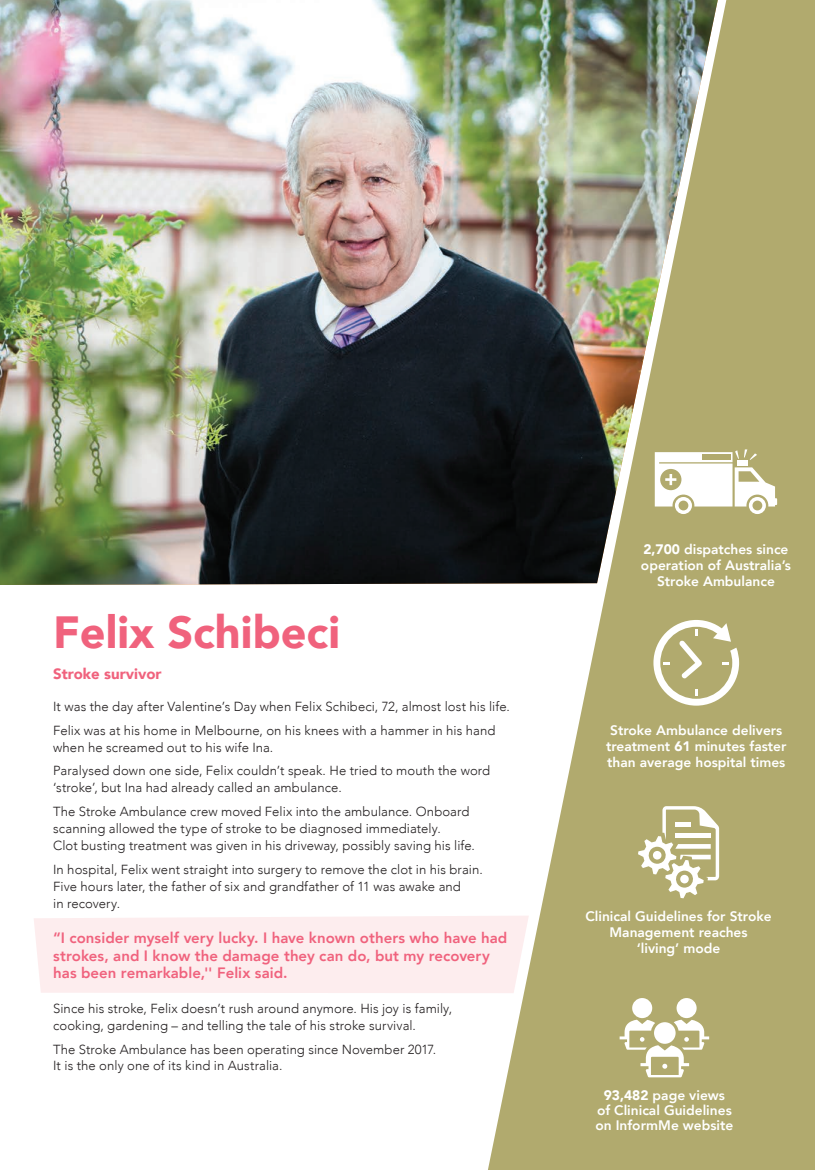
<style>
.page{position:relative;width:815px;height:1170px;background:#fff}
.page>*{position:absolute;margin:0;border:0;box-sizing:border-box;transform-origin:0 0}
.t1{font:900 45px "Avenir";color:#f0627d}
.t2{font:800 15px/17.5px "Avenir";letter-spacing:.005em;color:#f0627d}
.t3{font:900 15px "Avenir";color:#f0627d}
.t4{font:800 13.75px/16.2px "Avenir";color:#fff;text-align:center}
.t5{font:300 13.12px/16.9px "Avenir";letter-spacing:.005em;color:#231f20}
.s1{font-weight:900}
</style>
<div class="page">
<div style="left:34px;top:916px;width:454px;height:77px;background:#fdedee"></div>
<svg style="left:488px;top:0;width:327px;height:1169px;background:#bdb784"></svg>
<img style="left:0;top:0;width:718px;height:585px">
<svg style="left:655px;top:449px;width:122px;height:65px"></svg>
<div style="left:702px;top:454px;width:28px;height:6px;background:#b1aa6e"></div>
<svg style="left:653px;top:620px;width:86px;height:85px"></svg>
<svg style="left:638px;top:806px;width:81px;height:92px"></svg>
<div style="left:632px;top:997px;width:20px;height:21px;background:#fff;border-radius:50%"></div>
<div style="left:677px;top:997px;width:20px;height:21px;background:#fff;border-radius:50%"></div>
<svg style="left:620px;top:1019px;width:89px;height:58px"></svg>
<div style="left:654px;top:1022px;width:22px;height:21px;background:#fff;border-radius:50%"></div>
<h1 class="t1" style="left:53px;top:593px;width:288px">Felix Schibeci</h1>
<p class="t3" style="left:53px;top:660px;width:110px">Stroke survivor</p>
<p class="t5" style="left:53px;top:694px;width:458px;line-height:24px">It was the day after Valentine’s Day when Felix Schibeci, 72, almost lost his life.<br>Felix was at his home in Melbourne, on his knees with a hammer in his hand</p>
<p class="t5" style="left:53px;top:735px;width:439px;line-height:24px">when he screamed out to his wife Ina.<br>Paralysed down one side, Felix couldn’t speak. He tried to mouth the word</p>
<p class="t5" style="left:53px;top:775px;width:418px;line-height:24px">‘stroke’, but Ina had already called an ambulance.<br>The Stroke Ambulance crew moved Felix into the ambulance. Onboard</p>
<p class="t5" style="left:53px;top:820px;width:423px">scanning allowed the type of stroke to be diagnosed immediately.<br>Clot busting treatment was given in his driveway, possibly saving his life.</p>
<p class="t5" style="left:53px;top:861px;width:431px">In hospital, Felix went straight into surgery to remove the clot in his brain.<br>Five hours later, the father of six and grandfather of 11 was awake and<br>in recovery.</p>
<p class="t2" style="left:53px;top:929px;width:456px">“I consider myself very lucky. I have known others who have had strokes, and I know the damage they can do, but my recovery has been remarkable,'' Felix said.</p>
<p class="t5" style="left:53px;top:999px;width:400px">Since his stroke, Felix doesn’t rush around anymore. His joy is family, cooking, gardening – and telling the tale of his stroke survival.</p>
<p class="t5" style="left:53px;top:1040px;width:385px">The Stroke Ambulance has been operating since November 2017.<br>It is the only one of its kind in Australia.</p>
<p class="t4" style="left:641px;top:540px;width:151px"><span class="s1">2,700</span> dispatches since operation of Australia’s<br>Stroke Ambulance</p>
<p class="t4" style="left:606px;top:721px;width:182px;text-align:left">Stroke Ambulance delivers treatment <span class="s1">61</span> minutes faster than average hospital times</p>
<p class="t4" style="left:585px;top:907px;width:188px">Clinical Guidelines for Stroke<br>Management reaches<br>‘living’ mode</p>
<p class="t4" style="left:595px;top:1088px;width:139px;line-height:15px"><span class="s1">93,482</span> page views<br>of Clinical Guidelines on InformMe website</p>
</div>
